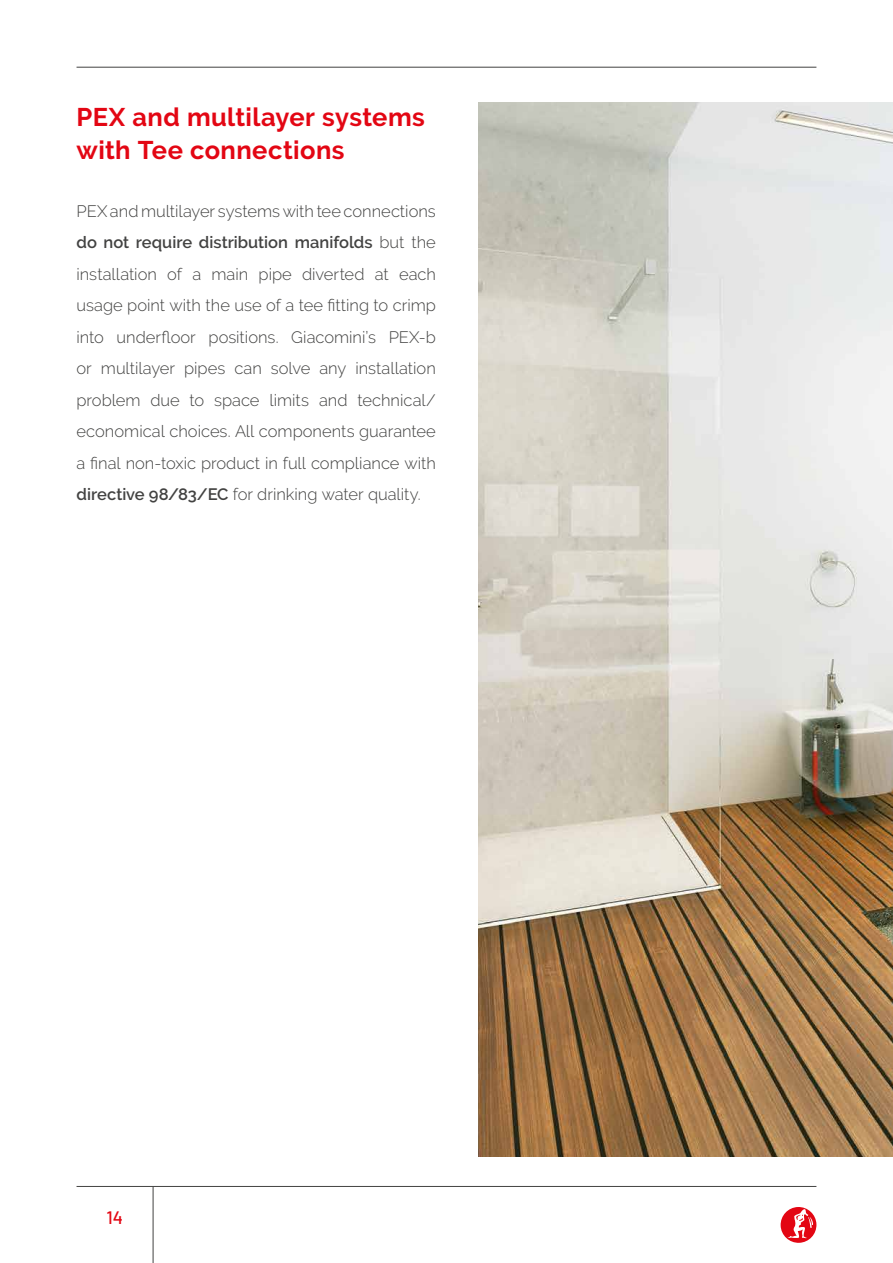
<style>
.page{position:relative;width:893px;height:1263px;background:#fff}
.page>*{position:absolute;margin:0;border:0;box-sizing:border-box;transform-origin:0 0}
.t1{font:700 25.5px/33px "Raleway";letter-spacing:.015em;color:#e30613}
.t2{font:500 18px "Barlow";color:#e30613}
.t3{font:300 16.5px/31.5px "Raleway";color:#424241;text-align:justify}
.s1{font-weight:600}
</style>
<div class="page">
<hr style="left:77px;top:67px;width:739px;height:1px;background:#424241">
<svg style="left:780px;top:1207px;width:37px;height:36px"></svg>
<svg style="left:788px;top:1209px;width:25px;height:29px"></svg>
<hr style="left:77px;top:1186px;width:739px;height:1px;background:#424241">
<hr style="left:153px;top:1186px;width:1px;height:77px;background:#424241">
<img style="left:478px;top:102px;width:415px;height:1055px">
<h1 class="t1" style="left:77px;top:101px;width:350px">PEX and multilayer systems with Tee connections</h1>
<p class="t3" style="left:77px;top:195px;width:361px">PEX and multilayer systems with tee connections <span class="s1">do not require distribution manifolds</span> but the installation of a main pipe diverted at each usage point with the use of a tee fitting to crimp into underfloor positions. Giacomini’s PEX-b or multilayer pipes can solve any installation problem due to space limits and technical/ economical choices. All components guarantee a final non-toxic product in full compliance with <span class="s1">directive 98/83/EC</span> for drinking water quality.</p>
<p class="t2" style="left:106px;top:1204px;width:18px">14</p>
</div>
